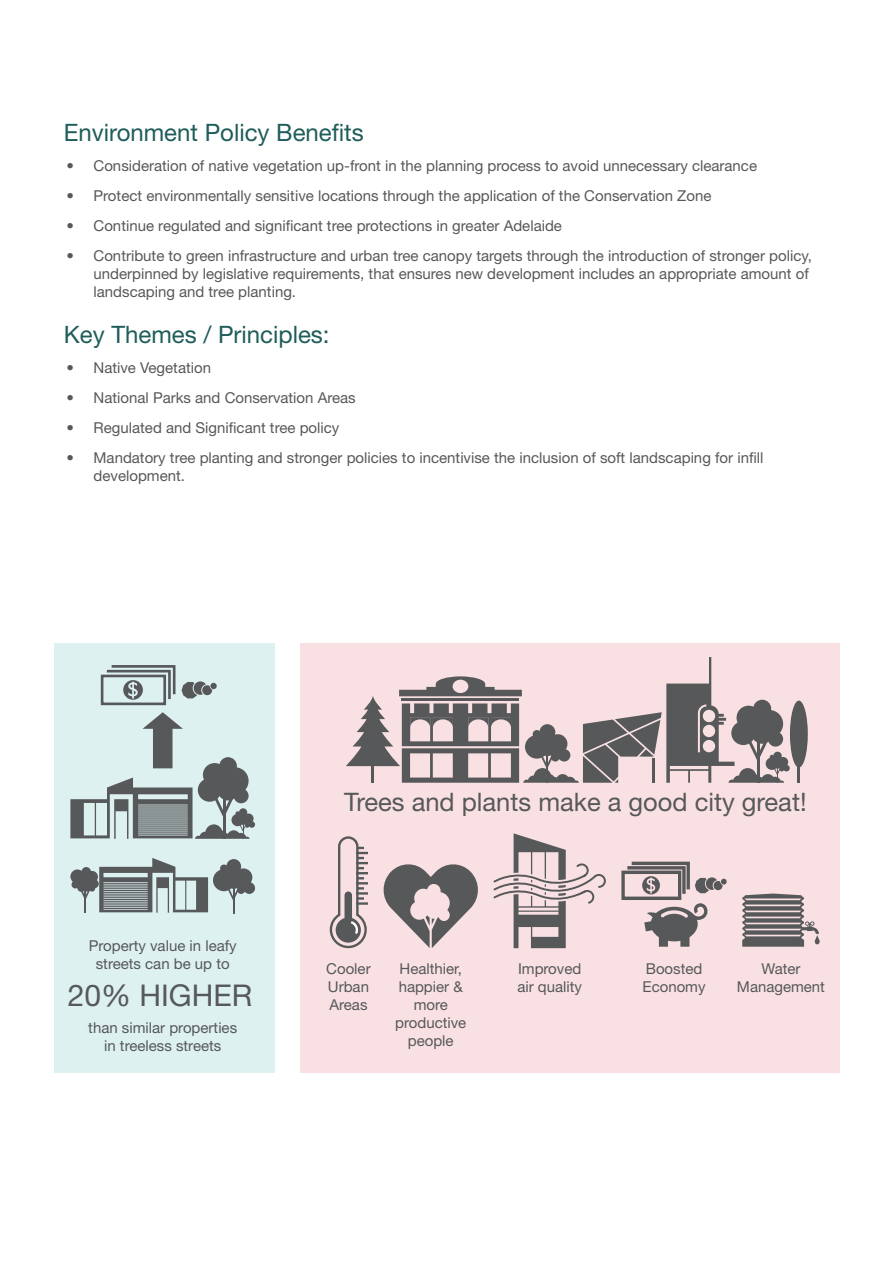
<style>
.page{position:relative;width:893px;height:1263px;background:#fff}
.page>*{position:absolute;margin:0;border:0;box-sizing:border-box;transform-origin:0 0}
.t1{font:30px "Helvetica Neue LT Pro";color:#57585a}
.t2{font:25.5px "Helvetica Neue LT Pro";color:#57585a}
.t3{font:24px "Helvetica Neue LT Pro";color:#1e5d59}
.t4{font:15px/18px "Helvetica Neue LT Pro";color:#57585a}
</style>
<div class="page">
<div style="left:300px;top:643px;width:539px;height:430px;background:#f9e1e3"></div>
<svg style="left:346px;top:657px;width:444px;height:126px"></svg>
<div style="left:790px;top:701px;width:18px;height:66px;background:#57585a;border-radius:50%"></div>
<hr style="left:797px;top:736px;width:3px;height:47px;background:#57585a">
<svg style="left:493px;top:833px;width:113px;height:115px"></svg>
<svg style="left:384px;top:864px;width:94px;height:84px"></svg>
<svg style="left:621px;top:862px;width:106px;height:85px"></svg>
<svg style="left:330px;top:836px;width:38px;height:112px"></svg>
<svg style="left:742px;top:893px;width:78px;height:54px"></svg>
<div style="left:54px;top:643px;width:221px;height:430px;background:#ddf1f1"></div>
<div style="left:210px;top:683px;width:7px;height:6px;background:#57585a;border-radius:50%"></div>
<svg style="left:100px;top:665px;width:112px;height:41px"></svg>
<div style="left:221px;top:767px;width:28px;height:27px;background:#57585a;border-radius:50%"></div>
<div style="left:203px;top:763px;width:23px;height:24px;background:#57585a;border-radius:50%"></div>
<div style="left:219px;top:757px;width:18px;height:18px;background:#57585a;border-radius:50%"></div>
<svg style="left:70px;top:777px;width:185px;height:62px"></svg>
<svg style="left:70px;top:858px;width:185px;height:56px"></svg>
<svg style="left:143px;top:712px;width:40px;height:56px"></svg>
<p class="t3" style="left:64px;top:118px;width:302px">Environment Policy Benefits</p>
<p class="t4" style="left:67px;top:156px;width:692px">• Consideration of native vegetation up-front in the planning process to avoid unnecessary clearance</p>
<p class="t4" style="left:67px;top:186px;width:646px">• Protect environmentally sensitive locations through the application of the Conservation Zone</p>
<p class="t4" style="left:67px;top:216px;width:497px">• Continue regulated and significant tree protections in greater Adelaide</p>
<p class="t4" style="left:94px;top:246px;width:720px;text-indent:-27px">• Contribute to green infrastructure and urban tree canopy targets through the introduction of stronger policy, underpinned by legislative requirements, that ensures new development includes an appropriate amount of landscaping and tree planting.</p>
<p class="t3" style="left:64px;top:320px;width:267px">Key Themes / Principles:</p>
<p class="t4" style="left:67px;top:359px;width:146px">• Native Vegetation</p>
<p class="t4" style="left:67px;top:389px;width:291px">• National Parks and Conservation Areas</p>
<p class="t4" style="left:67px;top:419px;width:274px">• Regulated and Significant tree policy</p>
<p class="t4" style="left:94px;top:449px;width:671px;text-indent:-27px">• Mandatory tree planting and stronger policies to incentivise the inclusion of soft landscaping for infill development.</p>
<p class="t4" style="left:89px;top:936px;width:150px;text-align:center">Property value in leafy streets can be up to</p>
<p class="t1" style="left:68px;top:977px;width:186px">20% HIGHER</p>
<p class="t4" style="left:88px;top:1018px;width:150px;text-align:center">than similar properties in treeless streets</p>
<p class="t2" style="left:344px;top:786px;width:464px">Trees and plants make a good city great!</p>
<p class="t4" style="left:326px;top:960px;width:46px;text-align:justify">Cooler Urban Areas</p>
<p class="t4" style="left:395px;top:960px;width:73px;text-align:center">Healthier, happier &amp; more productive people</p>
<p class="t4" style="left:517px;top:960px;width:66px">Improved air quality</p>
<p class="t4" style="left:642px;top:960px;width:65px">Boosted<br>Economy</p>
<p class="t4" style="left:737px;top:960px;width:90px;text-align:center">Water<br>Management</p>
</div>
